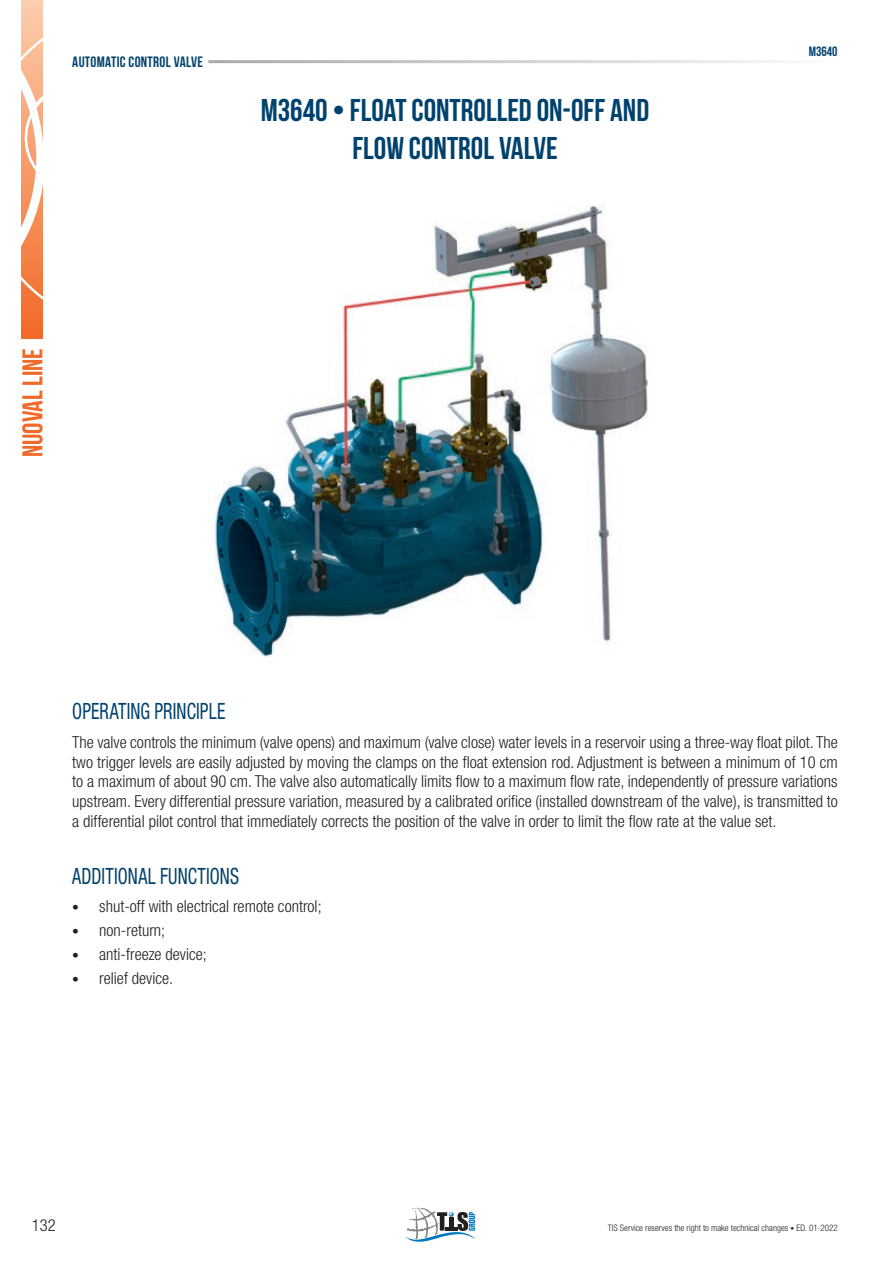
<style>
.page{position:relative;width:893px;height:1263px;background:#fff}
.page>*{position:absolute;margin:0;border:0;box-sizing:border-box;transform-origin:0 0}
.t1{font:31.5px/37.8px "Bebas Neue";color:#00426e;text-align:center}
.t2{font:700 28.5px "Bebas Neue";color:#f26828}
.t3{font:condensed 22.5px "Helvetica Neue";letter-spacing:.01em;color:#00426e;scale:.8 1}
.t4{font:300 condensed 16.5px/19.8px "Helvetica Neue";color:#231f20;text-align:justify}
.t5{font:15px "Bebas Neue";letter-spacing:.02em;color:#00426e}
.t6{font:13.5px "Bebas Neue";color:#00426e}
.t7{font:300 condensed 9px "Helvetica Neue";color:#231f20}
.s1{font-size:13.5px}
.s2{font-size:7.5px}
</style>
<div class="page">
<svg style="left:405px;top:1208px;width:71px;height:34px"></svg>
<div style="left:21px;top:0;width:22px;height:338px;background:#f36d2e"></div>
<svg style="left:21px;top:0;width:22px;height:305px;background:#f8b793"></svg>
<img style="left:214px;top:205px;width:434px;height:452px">
<p class="t5" style="left:72px;top:54px;width:132px">AUTOMATIC CONTROL VALVE</p>
<h1 class="t1" style="left:261px;top:91px;width:390px">M3640 • FLOAT CONTROLLED ON-OFF AND<br>FLOW CONTROL VALVE</h1>
<h2 class="t2" style="left:17px;top:457px;width:110px;rotate:-90deg">NUOVAL LINE</h2>
<p class="t6" style="left:809px;top:44px;width:30px">M3640</p>
<h3 class="t3" style="left:72px;top:698px;width:193px">OPERATING PRINCIPLE</h3>
<p class="t4" style="left:72px;top:732px;width:767px">The valve controls the minimum (valve opens) and maximum (valve close) water levels in a reservoir using a three-way float pilot. The two trigger levels are easily adjusted by moving the clamps on the float extension rod. Adjustment is between a minimum of 10 cm to a maximum of about 90 cm. The valve also automatically limits flow to a maximum flow rate, independently of pressure variations upstream. Every differential pressure variation, measured by a calibrated orifice (installed downstream of the valve), is transmitted to a differential pilot control that immediately corrects the position of the valve in order to limit the flow rate at the value set.</p>
<h3 class="t3" style="left:72px;top:863px;width:210px">ADDITIONAL FUNCTIONS</h3>
<p class="t4" style="left:72px;top:896px;width:251px"><span class="s1">•</span> shut-off with electrical remote control;</p>
<p class="t4" style="left:72px;top:920px;width:94px"><span class="s1">•</span> non-return;</p>
<p class="t4" style="left:72px;top:944px;width:136px"><span class="s1">•</span> anti-freeze device;</p>
<p class="t4" style="left:72px;top:968px;width:102px"><span class="s1">•</span> relief device.</p>
<p class="t4" style="left:32px;top:1215px;width:25px">132</p>
<p class="t7" style="left:608px;top:1222px;width:231px">TIS Service reserves the right to make technical changes <span class="s2">•</span> ED. 01<span class="s2">-</span>2022</p>
</div>
